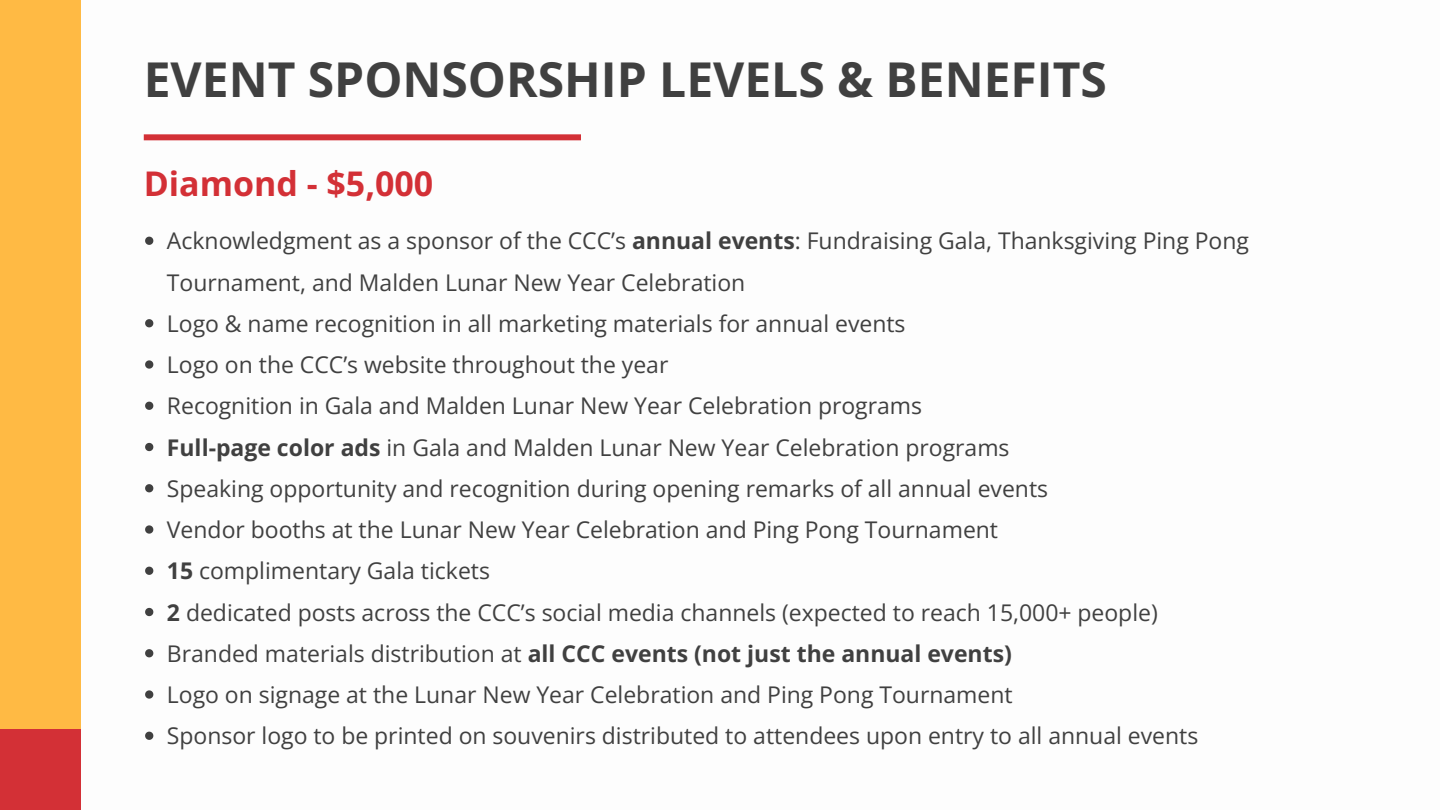
<style>
.page{position:relative;width:1440px;height:810px;background:#fff}
.page>*{position:absolute;margin:0;border:0;box-sizing:border-box;transform-origin:0 0}
.t1{font:700 48px "Open Sans";color:#404040}
.t2{font:700 34px "Open Sans";color:#d33036}
.t3{font:23px/41.2px "Open Sans";color:#404040}
.t4{font:700 23px "Open Sans";color:#404040}
.s1{font-weight:700}
.s2{font-weight:400}
</style>
<div class="page">
<div style="left:0;top:0;width:81px;height:743px;background:#ffba44"></div>
<div style="left:144px;top:134px;width:437px;height:6px;background:#d33036"></div>
<svg style="left:145px;top:237px;width:8px;height:8px"></svg>
<svg style="left:145px;top:319px;width:8px;height:8px"></svg>
<svg style="left:145px;top:360px;width:8px;height:9px"></svg>
<svg style="left:145px;top:402px;width:8px;height:8px"></svg>
<svg style="left:145px;top:443px;width:8px;height:8px"></svg>
<svg style="left:145px;top:484px;width:8px;height:8px"></svg>
<svg style="left:145px;top:525px;width:8px;height:9px"></svg>
<svg style="left:145px;top:567px;width:8px;height:8px"></svg>
<svg style="left:145px;top:608px;width:8px;height:8px"></svg>
<svg style="left:145px;top:649px;width:8px;height:8px"></svg>
<svg style="left:145px;top:690px;width:8px;height:9px"></svg>
<svg style="left:145px;top:732px;width:8px;height:8px"></svg>
<div style="left:0;top:729px;width:81px;height:81px;background:#d33036"></div>
<h1 class="t1" style="left:144px;top:46px;width:965px">EVENT SPONSORSHIP LEVELS &amp; BENEFITS</h1>
<h2 class="t2" style="left:144px;top:159px;width:291px">Diamond - $5,000</h2>
<p class="t3" style="left:167px;top:220px;width:1084px">Acknowledgment as a sponsor of the CCC’s <span class="s1">annual events</span>: Fundraising Gala, Thanksgiving Ping Pong<br>Tournament, and Malden Lunar New Year Celebration</p>
<p class="t3" style="left:167px;top:302px;width:740px">Logo &amp; name recognition in all marketing materials for annual events</p>
<p class="t3" style="left:167px;top:344px;width:503px">Logo on the CCC’s website throughout the year</p>
<p class="t3" style="left:167px;top:385px;width:757px">Recognition in Gala and Malden Lunar New Year Celebration programs</p>
<p class="t3" style="left:167px;top:426px;width:844px"><span class="s1">Full-page color ads</span> in Gala and Malden Lunar New Year Celebration programs</p>
<p class="t3" style="left:167px;top:467px;width:883px">Speaking opportunity and recognition during opening remarks of all annual events</p>
<p class="t3" style="left:167px;top:509px;width:833px">Vendor booths at the Lunar New Year Celebration and Ping Pong Tournament</p>
<p class="t3" style="left:167px;top:550px;width:325px"><span class="s1">15</span> complimentary Gala tickets</p>
<p class="t3" style="left:167px;top:591px;width:992px"><span class="s1">2</span> dedicated posts across the CCC’s social media channels (expected to reach 15,000+ people)</p>
<p class="t4" style="left:167px;top:637px;width:846px"><span class="s2">Branded materials distribution at</span> all CCC events (not just the annual events)</p>
<p class="t3" style="left:167px;top:674px;width:847px">Logo on signage at the Lunar New Year Celebration and Ping Pong Tournament</p>
<p class="t3" style="left:167px;top:715px;width:1033px">Sponsor logo to be printed on souvenirs distributed to attendees upon entry to all annual events</p>
</div>
